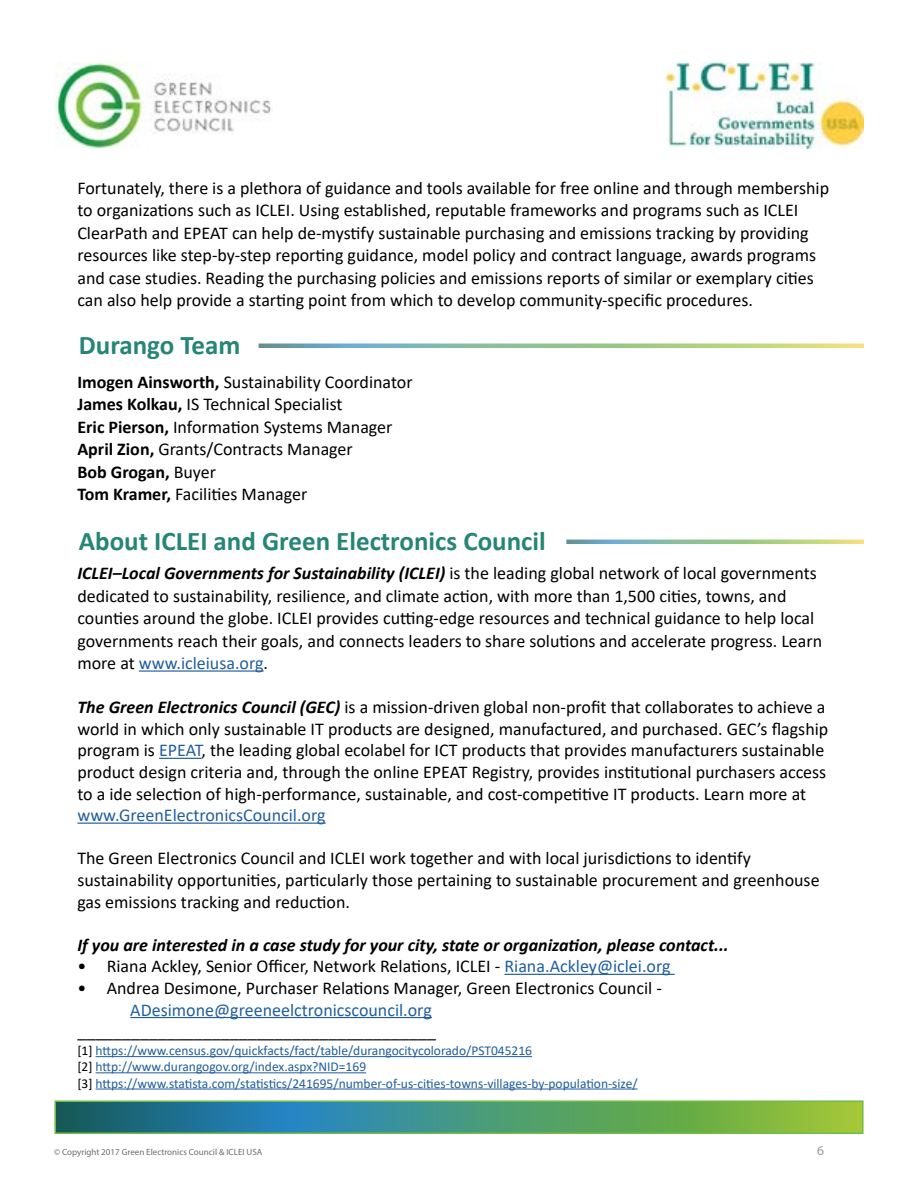
<style>
.page{position:relative;width:918px;height:1188px;background:#fff}
.page>*{position:absolute;margin:0;border:0;box-sizing:border-box;transform-origin:0 0}
.t1{font:700 27px "Calibri";color:#258577}
.t2{font:18px/22.5px "Calibri";color:#000}
.t3{font:italic 700 18px "Calibri";color:#000}
.t4{font:18px "Calibri";color:#215e9e}
.t5{font:13.5px/16.2px "Calibri";color:#215e9e}
.t6{font:13.5px "Myriad Pro";color:#97999c}
.t7{font:9px "Myriad Pro";color:#6d6e71}
.s1{font-weight:700}
.s2{font-weight:700;font-style:italic}
.s3{color:#215e9e}
.s4{color:#000}
</style>
<div class="page">
<img style="left:54px;top:63px;width:219px;height:86px">
<img style="left:666px;top:63px;width:198px;height:86px">
<svg style="left:57px;top:1103px;width:804px;height:28px;background:#499474"></svg>
<div style="left:54px;top:1100px;width:810px;height:34px;border:2px solid #72bd46"></div>
<svg style="left:259px;top:344px;width:605px;height:4px;background:#99c297"></svg>
<svg style="left:566px;top:540px;width:298px;height:4px"></svg>
<hr style="left:139px;top:670px;width:125px;height:2px;background:#215e9e">
<hr style="left:159px;top:758px;width:43px;height:1px;background:#215e9e">
<hr style="left:77px;top:823px;width:249px;height:1px;background:#215e9e">
<hr style="left:504px;top:974px;width:171px;height:1px;background:#215e9e">
<hr style="left:130px;top:1017px;width:302px;height:1px;background:#215e9e">
<hr style="left:96px;top:1056px;width:436px;height:1px;background:#215e9e">
<hr style="left:96px;top:1072px;width:270px;height:1px;background:#215e9e">
<hr style="left:96px;top:1089px;width:542px;height:1px;background:#215e9e">
<p class="t2" style="left:77px;top:176px;width:753px">Fortunately, there is a plethora of guidance and tools available for free online and through membership to organizations such as ICLEI. Using established, reputable frameworks and programs such as ICLEI ClearPath and EPEAT can help de-mystify sustainable purchasing and emissions tracking by providing resources like step-by-step reporting guidance, model policy and contract language, awards programs and case studies. Reading the purchasing policies and emissions reports of similar or exemplary cities can also help provide a starting point from which to develop community-specific procedures.</p>
<h1 class="t1" style="left:79px;top:326px;width:163px">Durango Team</h1>
<p class="t2" style="left:77px;top:370px;width:337px"><span class="s1">Imogen Ainsworth,</span> Sustainability Coordinator <span class="s1">James Kolkau,</span> IS Technical Specialist<br><span class="s1">Eric Pierson,</span> Information Systems Manager <span class="s1">April Zion,</span> Grants/Contracts Manager<br><span class="s1">Bob Grogan,</span> Buyer<br><span class="s1">Tom Kramer,</span> Facilities Manager</p>
<h1 class="t1" style="left:79px;top:522px;width:468px">About ICLEI and Green Electronics Council</h1>
<p class="t2" style="left:77px;top:561px;width:746px"><span class="s2">ICLEI–Local Governments for Sustainability (ICLEI)</span> is the leading global network of local governments dedicated to sustainability, resilience, and climate action, with more than 1,500 cities, towns, and counties around the globe. ICLEI provides cutting-edge resources and technical guidance to help local governments reach their goals, and connects leaders to share solutions and accelerate progress. Learn more at <span class="s3">www.icleiusa.org</span>.</p>
<p class="t2" style="left:77px;top:696px;width:752px;line-height:21.6px"><span class="s2">The Green Electronics Council (GEC)</span> is a mission-driven global non-profit that collaborates to achieve a world in which only sustainable IT products are designed, manufactured, and purchased. GEC’s flagship program is <span class="s3">EPEAT</span>, the leading global ecolabel for ICT products that provides manufacturers sustainable product design criteria and, through the online EPEAT Registry, provides institutional purchasers access to a ide selection of high-performance, sustainable, and cost-competitive IT products. Learn more at</p>
<p class="t4" style="left:77px;top:803px;width:250px">www.GreenElectronicsCouncil.org</p>
<p class="t2" style="left:77px;top:847px;width:744px;line-height:21.6px">The Green Electronics Council and ICLEI work together and with local jurisdictions to identify sustainability opportunities, particularly those pertaining to sustainable procurement and greenhouse gas emissions tracking and reduction.</p>
<p class="t3" style="left:77px;top:932px;width:653px">If you are interested in a case study for your city, state or organization, please contact...</p>
<p class="t2" style="left:77px;top:955px;width:595px">• Riana Ackley, Senior Officer, Network Relations, ICLEI - <span class="s3">Riana.Ackley@iclei.org</span></p>
<p class="t2" style="left:77px;top:976px;width:586px">• Andrea Desimone, Purchaser Relations Manager, Green Electronics Council -</p>
<p class="t4" style="left:130px;top:997px;width:303px">ADesimone@greeneelctronicscouncil.org</p>
<p class="t2" style="left:77px;top:1019px;width:360px">________________________________________</p>
<p class="t5" style="left:77px;top:1042px;width:562px"><span class="s4">[1]</span> https://www.census.gov/quickfacts/fact/table/durangocitycolorado/PST045216<br><span class="s4">[2]</span> http://www.durangogov.org/index.aspx?NID=169<br><span class="s4">[3]</span> https://www.statista.com/statistics/241695/number-of-us-cities-towns-villages-by-population-size/</p>
<p class="t7" style="left:54px;top:1147px;width:210px">© Copyright 2017 Green Electronics Council &amp; ICLEI USA</p>
<p class="t6" style="left:817px;top:1142px;width:8px">6</p>
</div>
